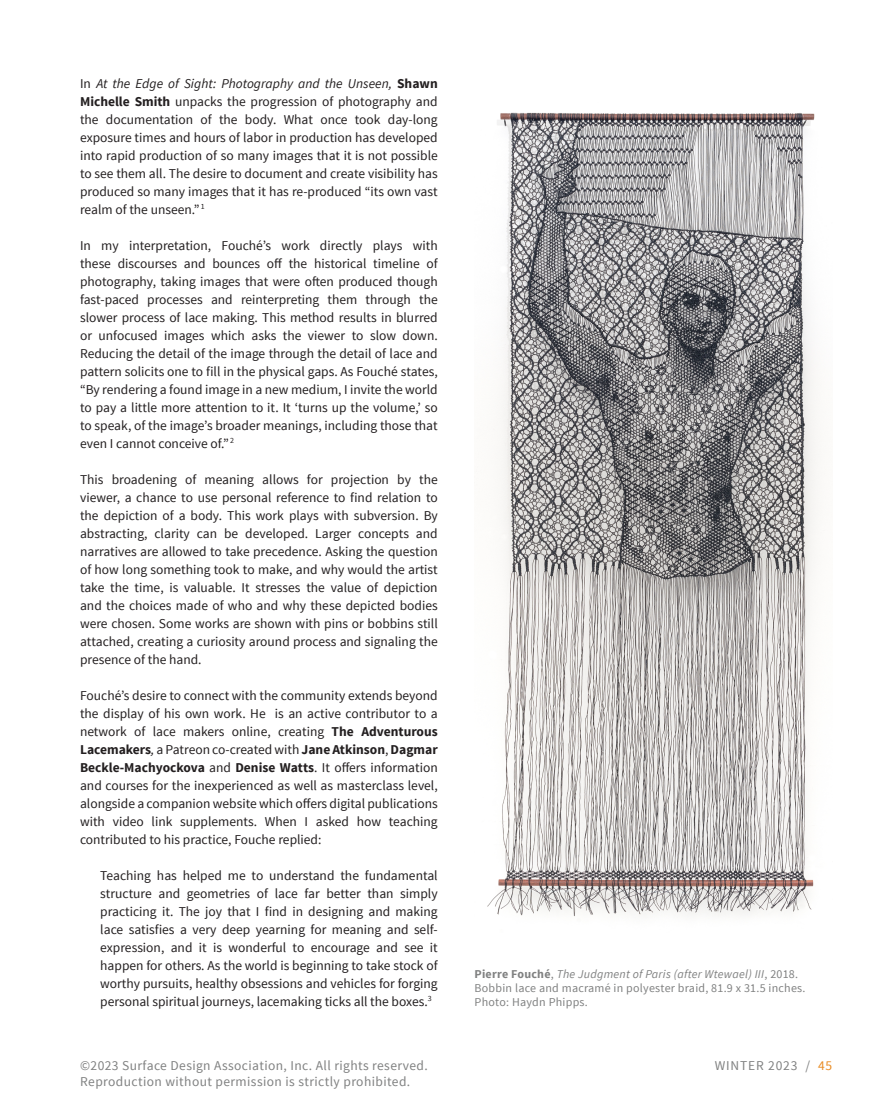
<style>
.page{position:relative;width:891px;height:1107px;background:#fff}
.page>*{position:absolute;margin:0;border:0;box-sizing:border-box;transform-origin:0 0}
.t1{font:13.5px/18px "Source Sans Pro";color:#231f20;text-align:justify}
.t2{font:13.5px/16.2px "Source Sans Pro";letter-spacing:.03em;color:#808181}
.t3{font:13.5px "Source Sans Pro";letter-spacing:.06em;color:#808181}
.t4{font:12px/14.4px "Source Sans Pro";letter-spacing:.02em;color:#808181}
.s1{font-style:italic}
.s2{font-weight:700}
.s3{color:#e98b22}
</style>
<div class="page">
<img style="left:487px;top:112px;width:332px;height:805px">
<p class="t1" style="left:80px;top:75px;width:359px">In <span class="s1">At the Edge of Sight: Photography and the Unseen,</span> <span class="s2">Shawn Michelle Smith</span> unpacks the progression of photography and the documentation of the body. What once took day-long exposure times and hours of labor in production has developed into rapid production of so many images that it is not possible to see them all. The desire to document and create visibility has produced so many images that it has re-produced “its own vast realm of the unseen.” <sup>1</sup></p>
<p class="t1" style="left:80px;top:237px;width:359px">In my interpretation, Fouché’s work directly plays with these discourses and bounces off the historical timeline of photography, taking images that were often produced though fast-paced processes and reinterpreting them through the slower process of lace making. This method results in blurred or unfocused images which asks the viewer to slow down.<br>Reducing the detail of the image through the detail of lace and pattern solicits one to fill in the physical gaps. As Fouché states, “By rendering a found image in a new medium, I invite the world to pay a little more attention to it. It ‘turns up the volume,’ so to speak, of the image’s broader meanings, including those that even I cannot conceive of.” <sup>2</sup></p>
<p class="t1" style="left:80px;top:471px;width:359px">This broadening of meaning allows for projection by the viewer, a chance to use personal reference to find relation to the depiction of a body. This work plays with subversion. By abstracting, clarity can be developed. Larger concepts and narratives are allowed to take precedence. Asking the question of how long something took to make, and why would the artist take the time, is valuable. It stresses the value of depiction and the choices made of who and why these depicted bodies were chosen. Some works are shown with pins or bobbins still attached, creating a curiosity around process and signaling the presence of the hand.</p>
<p class="t1" style="left:80px;top:687px;width:359px">Fouché’s desire to connect with the community extends beyond the display of his own work. He is an active contributor to a network of lace makers online, creating <span class="s2">The Adventurous Lacemakers</span><span class="s1">,</span> a Patreon co-created with <span class="s2">Jane Atkinson</span>, <span class="s2">Dagmar Beckle-Machyockova</span> and <span class="s2">Denise Watts</span>. It offers information and courses for the inexperienced as well as masterclass level, alongside a companion website which offers digital publications with video link supplements. When I asked how teaching contributed to his practice, Fouche replied:</p>
<p class="t1" style="left:100px;top:867px;width:339px">Teaching has helped me to understand the fundamental structure and geometries of lace far better than simply practicing it. The joy that I find in designing and making lace satisfies a very deep yearning for meaning and self&shy;expression, and it is wonderful to encourage and see it happen for others. As the world is beginning to take stock of worthy pursuits, healthy obsessions and vehicles for forging personal spiritual journeys, lacemaking ticks all the boxes.<sup>3</sup></p>
<p class="t4" style="left:475px;top:967px;width:332px"><span class="s2">Pierre Fouché</span>, <span class="s1">The Judgment of Paris (after Wtewael) III</span>, 2018.<br>Bobbin lace and macramé in polyester braid, 81.9 x 31.5 inches.<br>Photo: Haydn Phipps.</p>
<p class="t2" style="left:80px;top:1058px;width:349px">©2023 Surface Design Association, Inc. All rights reserved.<br>Reproduction without permission is strictly prohibited.</p>
<p class="t3" style="left:715px;top:1057px;width:119px">WINTER 2023 / <span class="s3">45</span></p>
</div>
